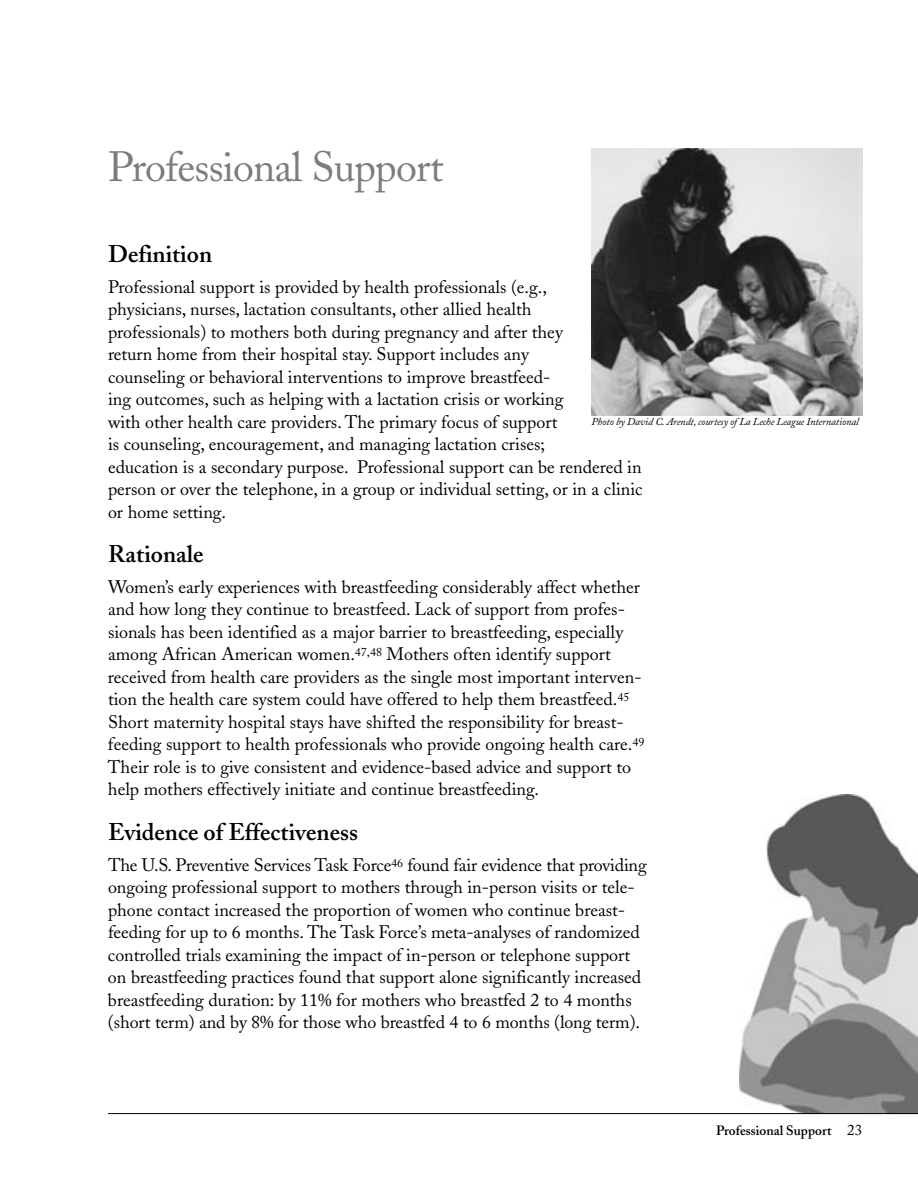
<style>
.page{position:relative;width:918px;height:1188px;background:#fff}
.page>*{position:absolute;margin:0;border:0;box-sizing:border-box;transform-origin:0 0}
.t1{font:42px "Adobe Caslon";letter-spacing:-.02em;color:#7c7c7c}
.t2{font:600 24px "Adobe Caslon";color:#000}
.t3{font:18px/22.5px "Adobe Caslon";color:#000}
.t4{font:600 13.5px "Adobe Caslon";color:#000}
.t5{font:italic 10.5px "Adobe Caslon";letter-spacing:-.01em;color:#000}
.s1{font-weight:400;font-size:15px}
</style>
<div class="page">
<img style="left:592px;top:148px;width:270px;height:267px">
<img style="left:739px;top:795px;width:179px;height:318px">
<hr style="left:108px;top:1113px;width:810px;height:1px;background:#000">
<h1 class="t1" style="left:108px;top:142px;width:337px">Professional Support</h1>
<h2 class="t2" style="left:108px;top:239px;width:106px">Definition</h2>
<p class="t3" style="left:108px;top:276px;width:536px">Professional support is provided by health professionals (e.g.,<br>physicians, nurses, lactation consultants, other allied health<br>professionals) to mothers both during pregnancy and after they<br>return home from their hospital stay. Support includes any<br>counseling or behavioral interventions to improve breastfeed-<br>ing outcomes, such as helping with a lactation crisis or working<br>with other health care providers. The primary focus of support<br>is counseling, encouragement, and managing lactation crises;<br>education is a secondary purpose. Professional support can be rendered in person or over the telephone, in a group or individual setting, or in a clinic or home setting.</p>
<p class="t5" style="left:592px;top:416px;width:269px">Photo by David C. Arendt, courtesy of La Leche League International</p>
<h2 class="t2" style="left:108px;top:539px;width:97px">Rationale</h2>
<p class="t3" style="left:108px;top:576px;width:538px">Women’s early experiences with breastfeeding considerably affect whether and how long they continue to breastfeed. Lack of support from profes&shy;sionals has been identified as a major barrier to breastfeeding, especially among African American women.<sup>47,48</sup> Mothers often identify support received from health care providers as the single most important interven&shy;tion the health care system could have offered to help them breastfeed.<sup>45<br></sup>Short maternity hospital stays have shifted the responsibility for breast&shy;feeding support to health professionals who provide ongoing health care.<sup>49<br></sup>Their role is to give consistent and evidence-based advice and support to help mothers effectively initiate and continue breastfeeding.</p>
<h2 class="t2" style="left:108px;top:817px;width:251px">Evidence of Effectiveness</h2>
<p class="t3" style="left:108px;top:854px;width:540px">The U.S. Preventive Services Task Force<sup>46</sup> found fair evidence that providing ongoing professional support to mothers through in-person visits or tele&shy;phone contact increased the proportion of women who continue breast&shy;feeding for up to 6 months. The Task Force’s meta-analyses of randomized controlled trials examining the impact of in-person or telephone support on breastfeeding practices found that support alone significantly increased breastfeeding duration: by 11% for mothers who breastfed 2 to 4 months (short term) and by 8% for those who breastfed 4 to 6 months (long term).</p>
<p class="t4" style="left:716px;top:1122px;width:148px">Professional Support <span class="s1">23</span></p>
</div>
